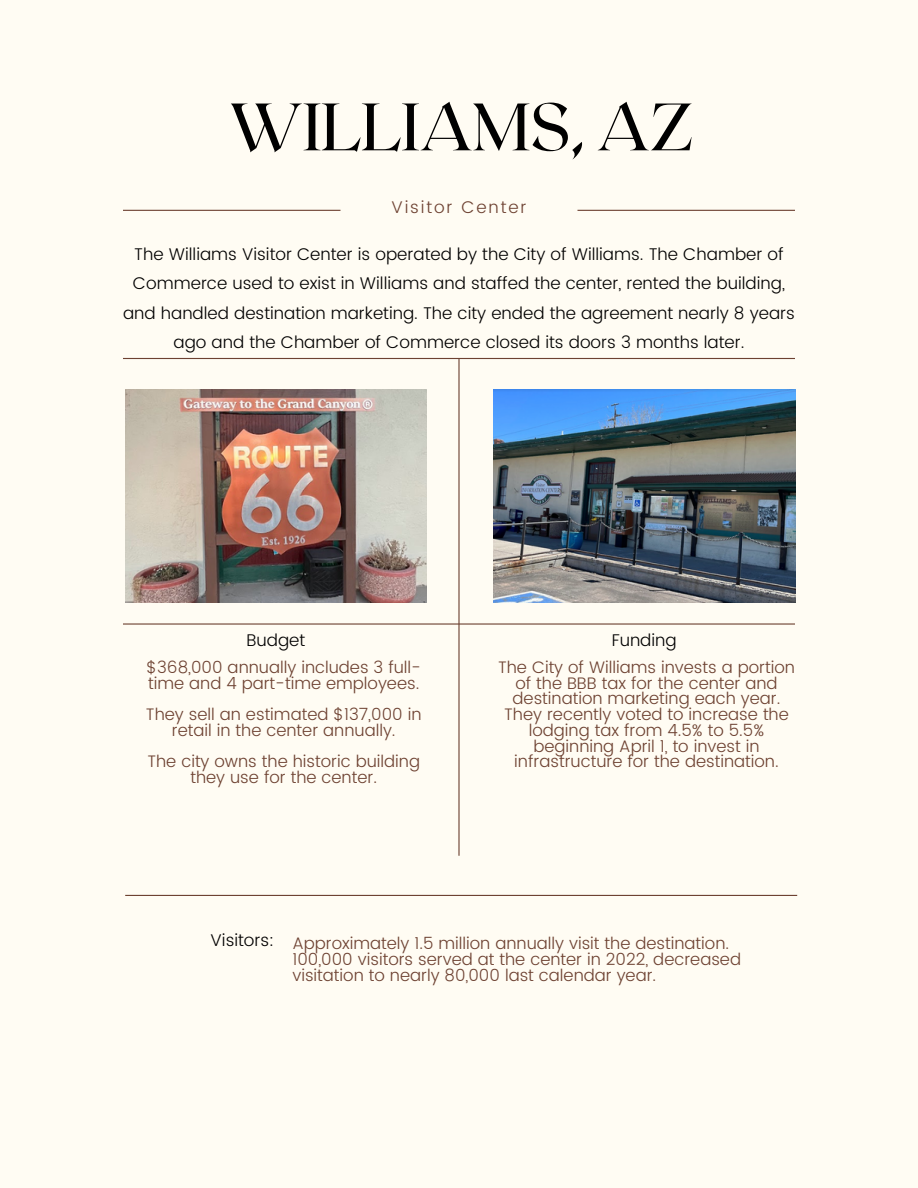
<style>
.page{position:relative;width:918px;height:1188px;background:#fffcf3}
.page>*{position:absolute;margin:0;border:0;box-sizing:border-box;transform-origin:0 0}
.t1{font:66.9px "Roxborough CF";letter-spacing:-.01em;color:#000}
.t2{font:300 16.95px/29.7px "Poppins";color:#000;text-align:center}
.t3{font:300 16.95px "Poppins";letter-spacing:.11em;color:#6d4131}
.t4{font:300 16.65px/15.8px "Poppins";color:#6d4131;text-align:center}
</style>
<div class="page">
<hr style="left:578px;top:210px;width:217px;height:1px;background:#6d4131">
<hr style="left:123px;top:358px;width:672px;height:1px;background:#6d4131">
<hr style="left:123px;top:623px;width:672px;height:2px;background:#6d4131">
<hr style="left:125px;top:895px;width:672px;height:1px;background:#6d4131">
<hr style="left:458px;top:359px;width:2px;height:497px;background:#6d4131">
<hr style="left:123px;top:210px;width:217px;height:1px;background:#6d4131">
<img style="left:125px;top:390px;width:302px;height:212px">
<img style="left:494px;top:390px;width:301px;height:212px">
<h1 class="t1" style="left:229px;top:83px;width:465px">WILLIAMS, AZ</h1>
<p class="t3" style="left:392px;top:197px;width:136px">Visitor Center</p>
<p class="t2" style="left:123px;top:239px;width:673px">The Williams Visitor Center is operated by the City of Williams. The Chamber of Commerce used to exist in Williams and staffed the center, rented the building, and handled destination marketing. The city ended the agreement nearly 8 years ago and the Chamber of Commerce closed its doors 3 months later.</p>
<p class="t2" style="left:246px;top:625px;width:60px">Budget</p>
<p class="t4" style="left:146px;top:659px;width:276px;text-align:left">$368,000 annually includes 3 full&shy;time and 4 part-time employees.</p>
<p class="t4" style="left:146px;top:706px;width:277px">They sell an estimated $137,000 in retail in the center annually.</p>
<p class="t4" style="left:147px;top:754px;width:274px">The city owns the historic building they use for the center.</p>
<p class="t2" style="left:612px;top:625px;width:67px">Funding</p>
<p class="t4" style="left:498px;top:659px;width:298px">The City of Williams invests a portion of the BBB tax for the center and destination marketing each year.<br>They recently voted to increase the lodging tax from 4.5% to 5.5% beginning April 1, to invest in infrastructure for the destination.</p>
<p class="t2" style="left:211px;top:926px;width:65px">Visitors:</p>
<p class="t4" style="left:292px;top:936px;width:450px;text-align:left">Approximately 1.5 million annually visit the destination.<br>100,000 visitors served at the center in 2022, decreased visitation to nearly 80,000 last calendar year.</p>
</div>
